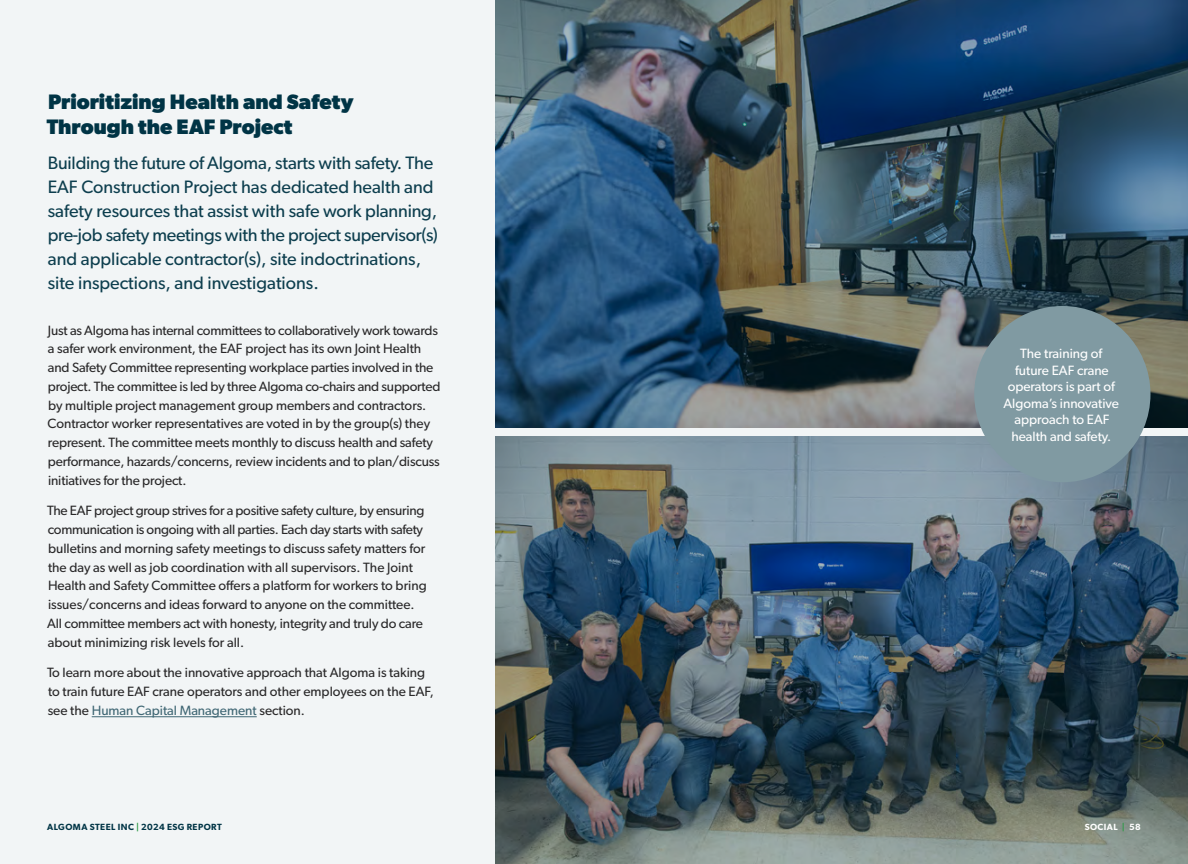
<style>
.page{position:relative;width:1188px;height:864px;background:#f2f5f6}
.page>*{position:absolute;margin:0;border:0;box-sizing:border-box;transform-origin:0 0}
.t1{font:700 21px/25.2px "Gibson";letter-spacing:.005em;color:#003445}
.Callout{font:18px/24px "Gibson";color:#0d3e4e}
.Body{font:13.5px/18.8px "Gibson";letter-spacing:-.01em;color:#292829}
.Callout_-_Bubble{font:13.5px/16.5px "Gibson";color:#fff;text-align:center}
.t2{font:600 9px "Gibson";letter-spacing:.05em;color:#003445}
.t3{font:600 9px "Gibson";color:#fff}
.s1{color:#406774}
.s2{color:#2e9947}
</style>
<div class="page">
<hr style="left:92px;top:716px;width:165px;height:1px;background:#406774">
<img style="left:495px;top:0;width:693px;height:428px">
<img style="left:495px;top:436px;width:693px;height:428px">
<div style="left:974px;top:306px;width:176px;height:176px;background:#809aa2;border-radius:50%"></div>
<h2 class="t1" style="left:47px;top:89px;width:308px">Prioritizing Health and Safety<br>Through the EAF Project</h2>
<p class="Callout" style="left:48px;top:150px;width:392px">Building the future of Algoma, starts with safety. The EAF Construction Project has dedicated health and safety resources that assist with safe work planning, pre-job safety meetings with the project supervisor(s) and applicable contractor(s), site indoctrinations, site inspections, and investigations.</p>
<p class="Body" style="left:48px;top:320px;width:394px">Just as Algoma has internal committees to collaboratively work towards a safer work environment, the EAF project has its own Joint Health and Safety Committee representing workplace parties involved in the project. The committee is led by three Algoma co-chairs and supported by multiple project management group members and contractors.<br>Contractor worker representatives are voted in by the group(s) they represent. The committee meets monthly to discuss health and safety performance, hazards/concerns, review incidents and to plan/discuss initiatives for the project.</p>
<p class="Body" style="left:47px;top:501px;width:381px">The EAF project group strives for a positive safety culture, by ensuring communication is ongoing with all parties. Each day starts with safety bulletins and morning safety meetings to discuss safety matters for the day as well as job coordination with all supervisors. The Joint Health and Safety Committee offers a platform for workers to bring issues/concerns and ideas forward to anyone on the committee.<br>All committee members act with honesty, integrity and truly do care about minimizing risk levels for all.</p>
<p class="Body" style="left:47px;top:663px;width:388px">To learn more about the innovative approach that Algoma is taking to train future EAF crane operators and other employees on the EAF, see the <span class="s1">Human Capital Management</span> section.</p>
<p class="Callout_-_Bubble" style="left:1003px;top:345px;width:117px">The training of future EAF crane operators is part of<br>Algoma’s innovative approach to EAF health and safety.</p>
<p class="t2" style="left:47px;top:821px;width:176px">ALGOMA STEEL INC <span class="s2">|</span> 2024 ESG REPORT</p>
<p class="t3" style="left:1085px;top:821px;width:12px">SOCIAL</p>
<p class="t3" style="left:1122px;top:821px;width:20px"><span class="s2">|</span> 58</p>
</div>
